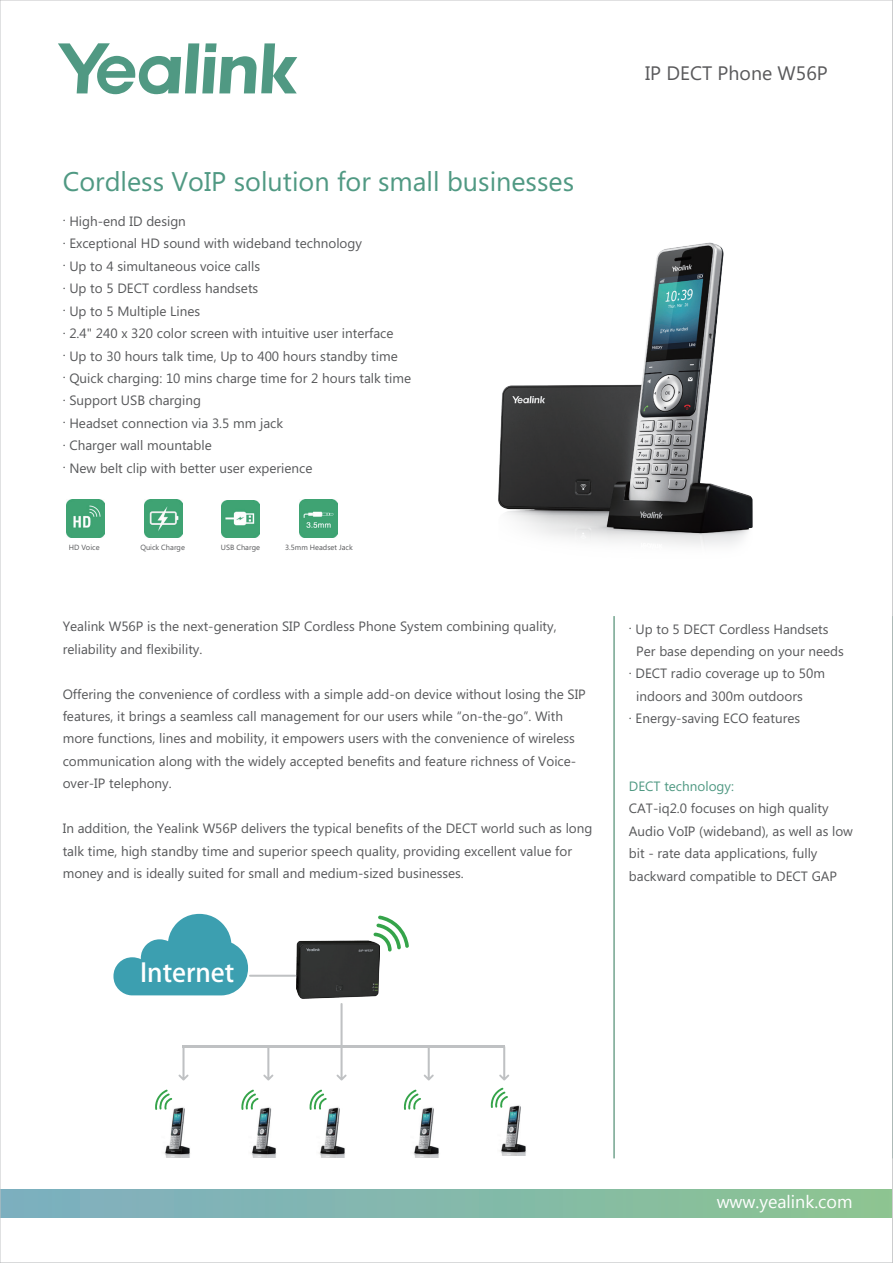
<style>
.page{position:relative;width:893px;height:1263px;background:#fff}
.page>*{position:absolute;margin:0;border:0;box-sizing:border-box;transform-origin:0 0}
.t1{font:27px "Microsoft Phags Pa";color:#509983}
.t2{font:25.65px "Adobe Heiti Std";color:#fff}
.t3{font:19.5px "Microsoft Phags Pa";color:#59595b}
.t4{font:18px "Lao UI";color:#fff}
.t5{font:13.5px/22.5px "Microsoft Phags Pa";color:#57585a}
.t6{font:13.5px "Microsoft Phags Pa";color:#509983}
.t7{font:7.5px "Microsoft Phags Pa";color:#57585a}
</style>
<div class="page">
<img style="left:296px;top:940px;width:84px;height:59px">
<svg style="left:373px;top:915px;width:36px;height:36px"></svg>
<img style="left:164px;top:1107px;width:26px;height:50px">
<svg style="left:155px;top:1089px;width:17px;height:21px"></svg>
<svg style="left:337px;top:1003px;width:10px;height:77px"></svg>
<svg style="left:263px;top:1047px;width:10px;height:33px"></svg>
<svg style="left:179px;top:1047px;width:9px;height:33px"></svg>
<svg style="left:499px;top:1047px;width:10px;height:33px"></svg>
<svg style="left:424px;top:1047px;width:10px;height:33px"></svg>
<hr style="left:182px;top:1045px;width:323px;height:2px;background:#bfc1c3">
<svg style="left:113px;top:914px;width:183px;height:81px"></svg>
<img style="left:251px;top:1107px;width:25px;height:50px">
<svg style="left:241px;top:1089px;width:17px;height:21px"></svg>
<img style="left:319px;top:1107px;width:26px;height:50px">
<svg style="left:309px;top:1089px;width:18px;height:21px"></svg>
<img style="left:413px;top:1107px;width:26px;height:50px">
<svg style="left:404px;top:1089px;width:17px;height:21px"></svg>
<img style="left:500px;top:1105px;width:26px;height:51px">
<svg style="left:490px;top:1087px;width:18px;height:21px"></svg>
<img style="left:67px;top:500px;width:38px;height:37px">
<img style="left:144px;top:500px;width:38px;height:37px">
<img style="left:222px;top:500px;width:37px;height:37px">
<img style="left:299px;top:500px;width:38px;height:37px">
<div style="left:0;top:1189px;width:891px;height:28px;background:linear-gradient(to right,#7daec2,#8cc492)"></div>
<svg style="left:58px;top:43px;width:239px;height:51px"></svg>
<img style="left:498px;top:242px;width:255px;height:304px">
<hr style="left:614px;top:616px;width:1px;height:542px;background:#2d7756">
<h1 class="t1" style="left:63px;top:163px;width:513px">Cordless VoIP solution for small businesses</h1>
<p class="t5" style="left:63px;top:209px;width:350px">. High-end ID design<br>. Exceptional HD sound with wideband technology<br>. Up to 4 simultaneous voice calls<br>. Up to 5 DECT cordless handsets<br>. Up to 5 Multiple Lines<br>. 2.4" 240 x 320 color screen with intuitive user interface<br>. Up to 30 hours talk time, Up to 400 hours standby time<br>. Quick charging: 10 mins charge time for 2 hours talk time . Support USB charging<br>. Headset connection via 3.5 mm jack<br>. Charger wall mountable<br>. New belt clip with better user experience</p>
<p class="t7" style="left:69px;top:542px;width:32px">HD Voice</p>
<p class="t7" style="left:140px;top:542px;width:46px">Quick Charge</p>
<p class="t7" style="left:221px;top:542px;width:41px">USB Charge</p>
<p class="t7" style="left:285px;top:542px;width:69px">3.5mm Headset Jack</p>
<p class="t5" style="left:63px;top:614px;width:495px">Yealink W56P is the next-generation SIP Cordless Phone System combining quality, reliability and flexibility.</p>
<p class="t5" style="left:63px;top:682px;width:525px">Offering the convenience of cordless with a simple add-on device without losing the SIP features, it brings a seamless call management for our users while “on-the-go”. With more functions, lines and mobility, it empowers users with the convenience of wireless communication along with the widely accepted benefits and feature richness of Voice&shy;over-IP telephony.</p>
<p class="t5" style="left:63px;top:816px;width:531px">In addition, the Yealink W56P delivers the typical benefits of the DECT world such as long talk time, high standby time and superior speech quality, providing excellent value for money and is ideally suited for small and medium-sized businesses.</p>
<h2 class="t2" style="left:140px;top:957px;width:96px">Internet</h2>
<h3 class="t3" style="left:645px;top:59px;width:184px">IP DECT Phone W56P</h3>
<p class="t5" style="left:629px;top:617px;width:201px">. Up to 5 DECT Cordless Handsets</p>
<p class="t5" style="left:636px;top:639px;width:209px">Per base depending on your needs</p>
<p class="t5" style="left:629px;top:662px;width:198px">. DECT radio coverage up to 50m</p>
<p class="t5" style="left:636px;top:684px;width:168px">indoors and 300m outdoors</p>
<p class="t5" style="left:629px;top:707px;width:173px">. Energy-saving ECO features</p>
<p class="t6" style="left:629px;top:777px;width:107px">DECT technology:</p>
<p class="t5" style="left:629px;top:796px;width:226px">CAT-iq2.0 focuses on high quality Audio VoIP (wideband), as well as low bit - rate data applications, fully backward compatible to DECT GAP</p>
<h3 class="t4" style="left:717px;top:1189px;width:137px">www.yealink.com</h3>
</div>
